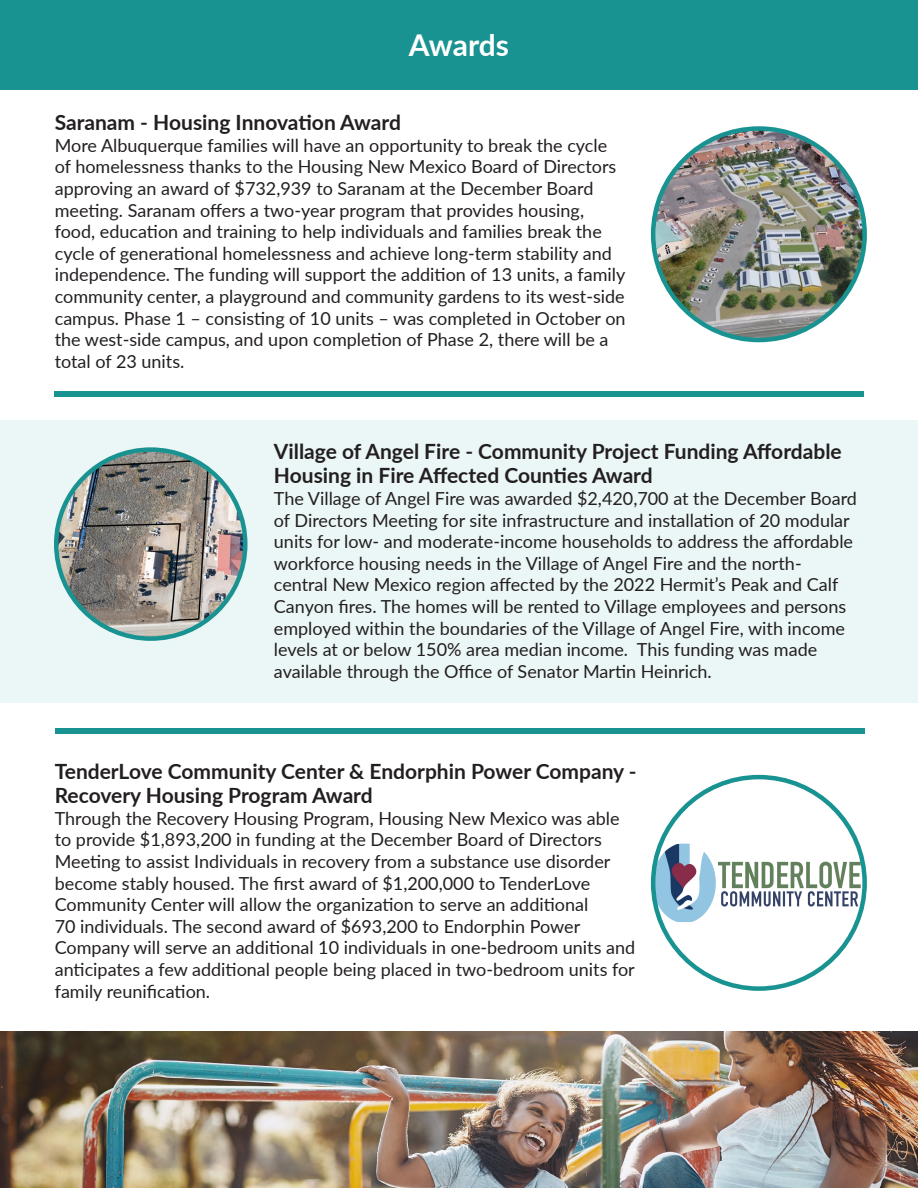
<style>
.page{position:relative;width:918px;height:1188px;background:#fff}
.page>*{position:absolute;margin:0;border:0;box-sizing:border-box;transform-origin:0 0}
.t1{font:700 30px "Lato";letter-spacing:-.005em;color:#fff}
.t2{font:700 21px/24px "Lato";color:#231f20}
.t3{font:18px/21.6px "Lato";color:#231f20}
</style>
<div class="page">
<img style="left:0;top:1032px;width:918px;height:156px">
<div style="left:0;top:0;width:918px;height:90px;background:#199391"></div>
<div style="left:0;top:420px;width:918px;height:283px;background:#ebf6f6"></div>
<div style="left:54px;top:392px;width:810px;height:5px;background:#199391"></div>
<img style="left:56px;top:450px;width:189px;height:189px;border-radius:94px">
<div style="left:54px;top:447px;width:194px;height:194px;border:4px solid #199391;border-radius:50%"></div>
<div style="left:56px;top:729px;width:810px;height:5px;background:#199391"></div>
<img style="left:653px;top:129px;width:212px;height:211px;border-radius:106px">
<img style="left:653px;top:844px;width:212px;height:78px">
<p class="t1" style="left:409px;top:23px;width:101px">Awards</p>
<p class="t2" style="left:55px;top:110px;width:348px">Saranam - Housing Innovation Award</p>
<p class="t3" style="left:55px;top:134px;width:572px">More Albuquerque families will have an opportunity to break the cycle of homelessness thanks to the Housing New Mexico Board of Directors approving an award of $732,939 to Saranam at the December Board meeting. Saranam offers a two-year program that provides housing, food, education and training to help individuals and families break the cycle of generational homelessness and achieve long-term stability and independence. The funding will support the addition of 13 units, a family community center, a playground and community gardens to its west-side campus. Phase 1 – consisting of 10 units – was completed in October on the west-side campus, and upon completion of Phase 2, there will be a total of 23 units.</p>
<p class="t2" style="left:274px;top:439px;width:569px">Village of Angel Fire - Community Project Funding Affordable<br>Housing in Fire Affected Counties Award</p>
<p class="t3" style="left:274px;top:487px;width:585px">The Village of Angel Fire was awarded $2,420,700 at the December Board of Directors Meeting for site infrastructure and installation of 20 modular units for low- and moderate-income households to address the affordable workforce housing needs in the Village of Angel Fire and the north&shy;central New Mexico region affected by the 2022 Hermit’s Peak and Calf Canyon fires. The homes will be rented to Village employees and persons employed within the boundaries of the Village of Angel Fire, with income levels at or below 150% area median income. This funding was made available through the Office of Senator Martin Heinrich.</p>
<p class="t2" style="left:55px;top:759px;width:584px">TenderLove Community Center &amp; Endorphin Power Company -<br>Recovery Housing Program Award</p>
<p class="t3" style="left:55px;top:807px;width:582px">Through the Recovery Housing Program, Housing New Mexico was able to provide $1,893,200 in funding at the December Board of Directors Meeting to assist Individuals in recovery from a substance use disorder become stably housed. The first award of $1,200,000 to TenderLove Community Center will allow the organization to serve an additional<br>70 individuals. The second award of $693,200 to Endorphin Power Company will serve an additional 10 individuals in one-bedroom units and anticipates a few additional people being placed in two-bedroom units for family reunification.</p>
</div>
